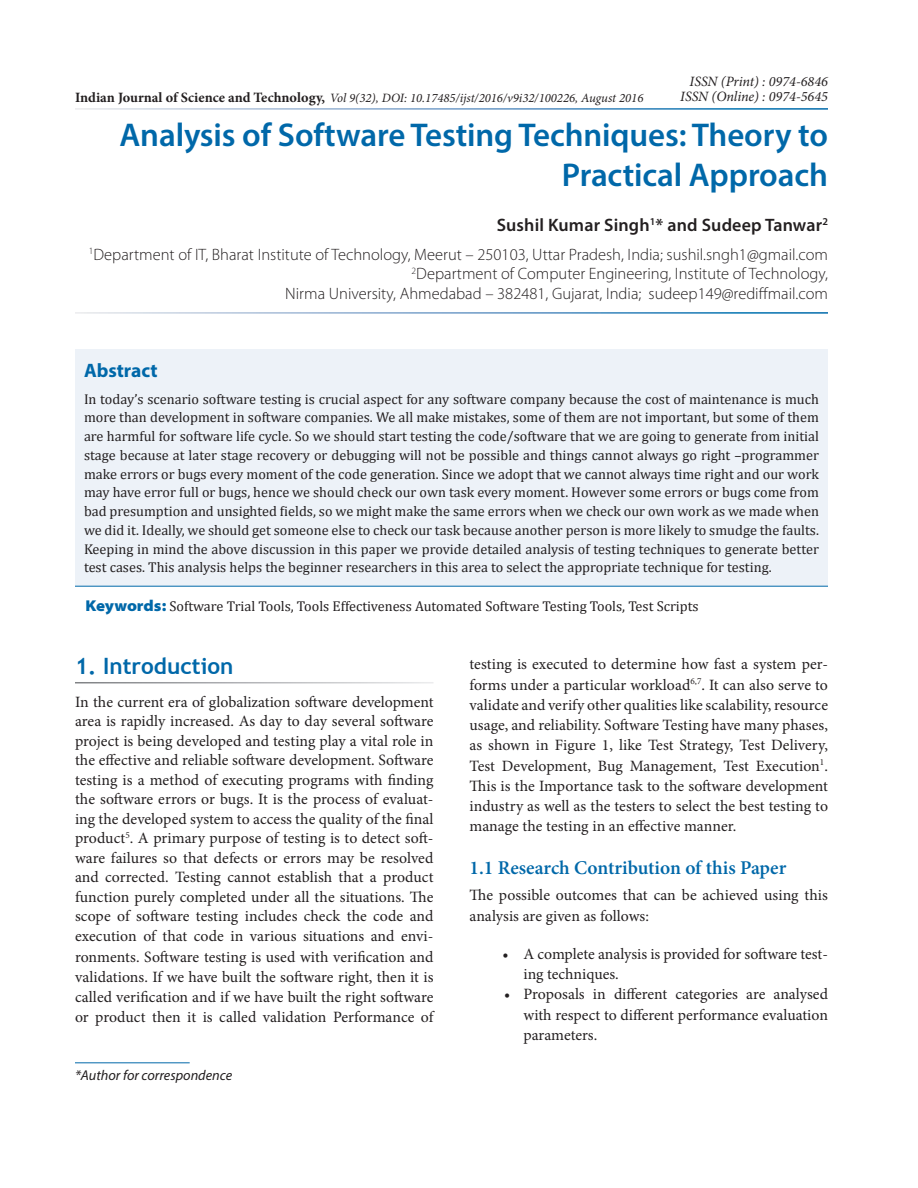
<style>
.page{position:relative;width:918px;height:1188px;background:#fff}
.page>*{position:absolute;margin:0;border:0;box-sizing:border-box;transform-origin:0 0}
.AT{font:600 33px/40.5px "Myriad Pro";letter-spacing:-.005em;color:#0068a9;text-align:right}
.t1{font:700 22.5px "Trebuchet MS";color:#0068a9}
.t2{font:600 19.5px "Minion Pro";letter-spacing:-.005em;color:#0068a9}
.Abs_Head{font:700 19.5px "Myriad Pro";color:#0068a9}
.Author{font:600 18px "Myriad Pro";letter-spacing:.01em;color:#231f20}
.Affiliation{font:300 16.5px/19.5px "Myriad Pro";color:#231f20;text-align:right}
.Text{font:15.75px/19.8px "Minion Pro";color:#231f20;text-align:justify}
.Abs_Text1{font:14.25px/18.8px "Cambria";color:#231f20;text-align:justify}
.Keyword{font:14.25px "Cambria";color:#231f20}
.t3{font:italic 14.25px "Minion Pro";color:#231f20}
.Footnote1{font:italic 14.25px "Myriad Pro";color:#231f20}
.t4{font:italic 12.75px "Minion Pro";color:#231f20}
.s1{font-weight:700;font-style:normal;font-size:14.25px}
.s2{font-family:"Myriad Pro";font-weight:900;font-stretch:semi-expanded;font-size:15.75px;color:#0068a9}
</style>
<div class="page">
<hr style="left:75px;top:1062px;width:115px;height:1px;background:#0068a9">
<div style="left:75px;top:349px;width:753px;height:237px;background:#edf2f8"></div>
<hr style="left:75px;top:586px;width:753px;height:1px;background:#0068a9">
<p class="t3" style="left:690px;top:72px;width:140px">ISSN (Print) : 0974-6846</p>
<p class="t3" style="left:680px;top:87px;width:149px">ISSN (Online) : 0974-5645</p>
<p class="AT" style="left:120px;top:113px;width:710px">Analysis of Software Testing Techniques: Theory to<br>Practical Approach</p>
<p class="Author" style="left:497px;top:214px;width:333px">Sushil Kumar Singh<sup>1</sup>* and Sudeep Tanwar<sup>2</sup></p>
<p class="Affiliation" style="left:89px;top:244px;width:741px"><sup>1</sup>Department of IT, Bharat Institute of Technology, Meerut – 250103, Uttar Pradesh, India; sushil.sngh1@gmail.com<br><sup>2</sup>Department of Computer Engineering, Institute of Technology,</p>
<p class="Affiliation" style="left:285px;top:283px;width:544px">Nirma University, Ahmedabad – 382481, Gujarat, India; sudeep149@rediffmail.com</p>
<p class="t4" style="left:75px;top:90px;width:570px"><span class="s1">Indian Journal of Science and Technology,</span> Vol 9(32), DOI: 10.17485/ijst/2016/v9i32/100226, August 2016</p>
<p class="Abs_Head" style="left:84px;top:358px;width:75px">Abstract</p>
<p class="Abs_Text1" style="left:84px;top:389px;width:737px">In today’s scenario software testing is crucial aspect for any software company because the cost of maintenance is much more than development in software companies. We all make mistakes, some of them are not important, but some of them are harmful for software life cycle. So we should start testing the code/software that we are going to generate from initial stage because at later stage recovery or debugging will not be possible and things cannot always go right –programmer make errors or bugs every moment of the code generation. Since we adopt that we cannot always time right and our work may have error full or bugs, hence we should check our own task every moment. However some errors or bugs come from bad presumption and unsighted fields, so we might make the same errors when we check our own work as we made when we did it. Ideally, we should get someone else to check our task because another person is more likely to smudge the faults.<br>Keeping in mind the above discussion in this paper we provide detailed analysis of testing techniques to generate better test cases. This analysis helps the beginner researchers in this area to select the appropriate technique for testing.</p>
<p class="Keyword" style="left:86px;top:598px;width:615px"><span class="s2">Keywords:</span> Software Trial Tools, Tools Effectiveness Automated Software Testing Tools, Test Scripts</p>
<h1 class="t1" style="left:75px;top:652px;width:160px">1. Introduction</h1>
<p class="Text" style="left:75px;top:692px;width:360px">In the current era of globalization software development area is rapidly increased. As day to day several software project is being developed and testing play a vital role in the effective and reliable software development. Software testing is a method of executing programs with finding the software errors or bugs. It is the process of evaluat&shy;ing the developed system to access the quality of the final product<sup>5</sup>. A primary purpose of testing is to detect soft&shy;ware failures so that defects or errors may be resolved and corrected. Testing cannot establish that a product function purely completed under all the situations. The scope of software testing includes check the code and execution of that code in various situations and envi&shy;ronments. Software testing is used with verification and validations. If we have built the software right, then it is called verification and if we have built the right software or product then it is called validation Performance of</p>
<p class="Footnote1" style="left:75px;top:1066px;width:159px">*Author for correspondence</p>
<p class="Text" style="left:470px;top:654px;width:360px;line-height:20.2px">testing is executed to determine how fast a system per&shy;forms under a particular workload<sup>6,7</sup>. It can also serve to validate and verify other qualities like scalability, resource usage, and reliability. Software Testing have many phases, as shown in Figure 1, like Test Strategy, Test Delivery, Test Development, Bug Management, Test Execution<sup>1</sup>.<br>This is the Importance task to the software development industry as well as the testers to select the best testing to manage the testing in an effective manner.</p>
<h2 class="t2" style="left:470px;top:854px;width:318px">1.1 Research Contribution of this Paper</h2>
<p class="Text" style="left:470px;top:885px;width:360px;line-height:20.2px">The possible outcomes that can be achieved using this analysis are given as follows:</p>
<p class="Text" style="left:524px;top:944px;width:306px;line-height:20.2px;text-indent:-21px">• A complete analysis is provided for software test&shy;ing techniques.</p>
<p class="Text" style="left:524px;top:984px;width:306px;line-height:20.2px;text-indent:-20px">• Proposals in different categories are analysed with respect to different performance evaluation parameters.</p>
</div>
